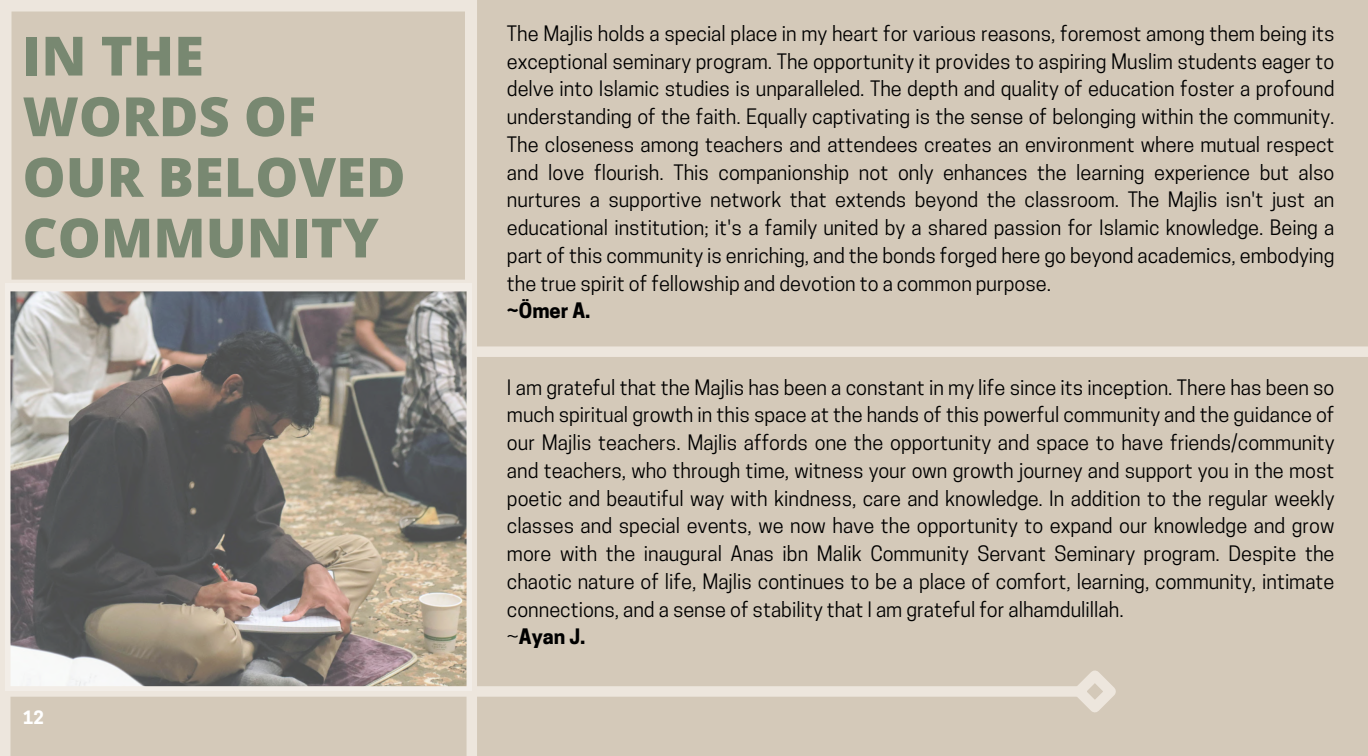
<style>
.page{position:relative;width:1368px;height:756px;background:#d4c9b9}
.page>*{position:absolute;margin:0;border:0;box-sizing:border-box;transform-origin:0 0}
.t1{font:800 54.2px/60.6px "Open Sans";color:#788871}
.t2{font:20px/27.8px "Cooper Hewitt";color:#000}
.t3{font:700 20px "Cooper Hewitt";color:#000}
.t4{font:700 17.3px "Cooper Hewitt";color:#fff}
.s1{font-weight:700}
</style>
<div class="page">
<div style="left:471px;top:346px;width:897px;height:11px;background:#ede6dd"></div>
<svg style="left:10px;top:0;width:457px;height:284px"></svg>
<div style="left:467px;top:0;width:10px;height:756px;background:#ede6dd"></div>
<div style="left:0;top:0;width:10px;height:756px;background:#ede6dd"></div>
<div style="left:0;top:686px;width:1079px;height:11px;background:#ede6dd"></div>
<svg style="left:1064px;top:670px;width:52px;height:43px"></svg>
<svg style="left:10px;top:284px;width:457px;height:403px;background:#88837d"></svg>
<h1 class="t1" style="left:23px;top:24px;width:385px">IN THE<br>WORDS OF<br>OUR BELOVED<br>COMMUNITY</h1>
<p class="t4" style="left:23px;top:711px;width:22px">12</p>
<p class="t2" style="left:507px;top:22px;width:829px;text-align:justify">The Majlis holds a special place in my heart for various reasons, foremost among them being its exceptional seminary program. The opportunity it provides to aspiring Muslim students eager to delve into Islamic studies is unparalleled. The depth and quality of education foster a profound understanding of the faith. Equally captivating is the sense of belonging within the community.<br>The closeness among teachers and attendees creates an environment where mutual respect and love flourish. This companionship not only enhances the learning experience but also nurtures a supportive network that extends beyond the classroom. The Majlis isn't just an educational institution; it's a family united by a shared passion for Islamic knowledge. Being a part of this community is enriching, and the bonds forged here go beyond academics, embodying the true spirit of fellowship and devotion to a common purpose.</p>
<p class="t3" style="left:507px;top:303px;width:85px">~Ömer A.</p>
<p class="t2" style="left:507px;top:376px;width:829px">I am grateful that the Majlis has been a constant in my life since its inception. There has been so much spiritual growth in this space at the hands of this powerful community and the guidance of our Majlis teachers. Majlis affords one the opportunity and space to have friends/community and teachers, who through time, witness your own growth journey and support you in the most poetic and beautiful way with kindness, care and knowledge. In addition to the regular weekly classes and special events, we now have the opportunity to expand our knowledge and grow more with the inaugural Anas ibn Malik Community Servant Seminary program. Despite the chaotic nature of life, Majlis continues to be a place of comfort, learning, community, intimate connections, and a sense of stability that I am grateful for alhamdulillah.<br>~<span class="s1">Ayan J.</span></p>
</div>
